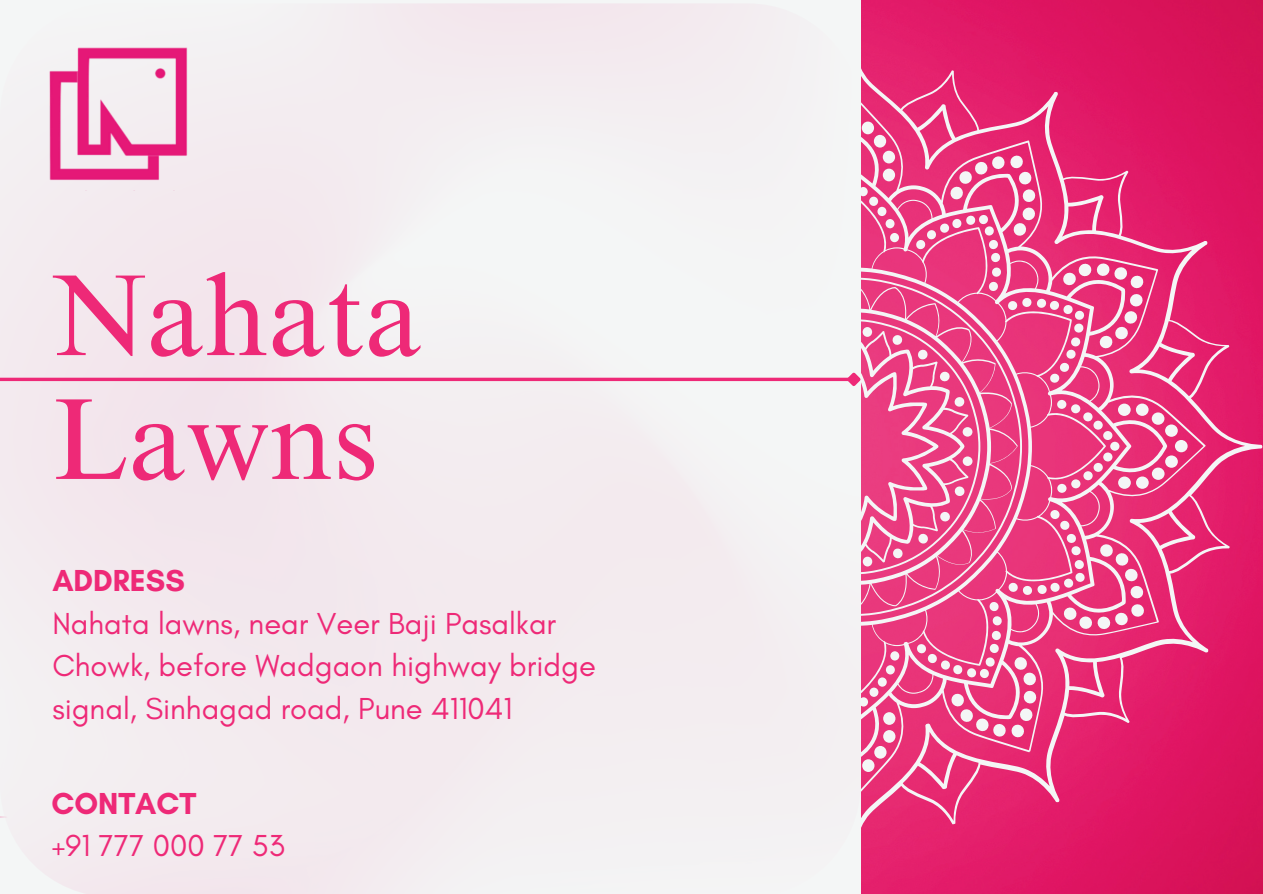
<style>
.page{position:relative;width:1263px;height:894px;background:#fff}
.page>*{position:absolute;margin:0;border:0;box-sizing:border-box;transform-origin:0 0}
.t1{font:115.65px/123.8px "Times NRMT Pro";color:#ee2977}
.t2{font:30.9px/42.8px "Glacial Indifference";color:#ee2977}
.t3{font:700 30.9px "Glacial Indifference";color:#ee2977}
</style>
<div class="page">
<img style="left:860px;top:0;width:403px;height:893px">
<svg style="left:860px;top:38px;width:402px;height:817px"></svg>
<svg style="left:0;top:812px;width:8px;height:8px"></svg>
<img style="left:32px;top:28px;width:167px;height:162px">
<svg style="left:0;top:377px;width:844px;height:4px;fill:#ee2977"></svg>
<svg style="left:844px;top:369px;width:20px;height:20px"></svg>
<h1 class="t1" style="left:51px;top:260px;width:373px">Nahata<br>Lawns</h1>
<p class="t3" style="left:52px;top:561px;width:134px">ADDRESS</p>
<p class="t2" style="left:52px;top:602px;width:545px">Nahata lawns, near Veer Baji Pasalkar<br>Chowk, before Wadgaon highway bridge signal, Sinhagad road, Pune 411041</p>
<p class="t3" style="left:51px;top:783px;width:147px">CONTACT</p>
<p class="t2" style="left:51px;top:824px;width:235px">+91 777 000 77 53</p>
</div>
